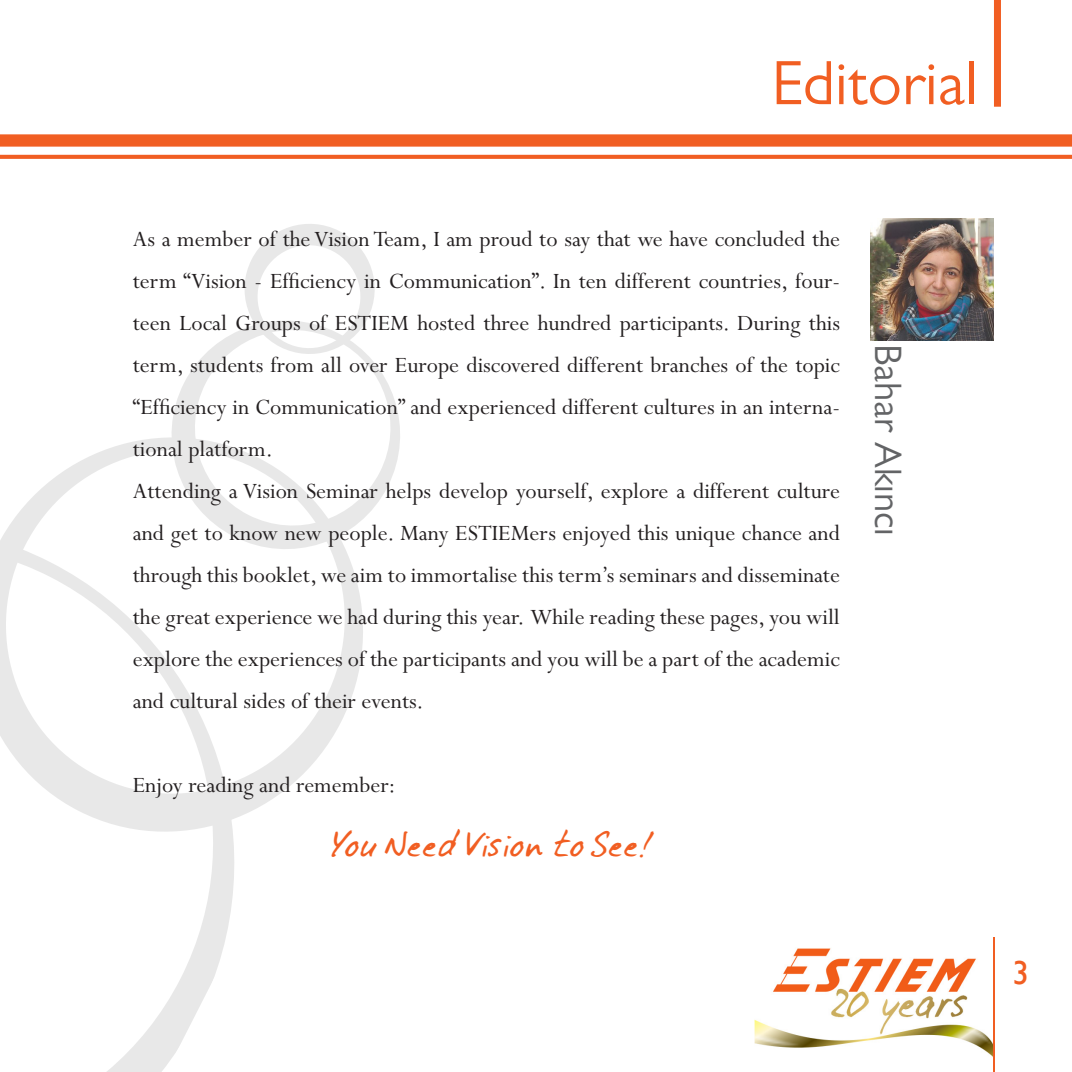
<style>
.page{position:relative;width:1072px;height:1072px;background:#fff}
.page>*{position:absolute;margin:0;border:0;box-sizing:border-box;transform-origin:0 0}
.t1{font:63px "Gill Sans MT Pro";color:#f15e22}
.t2{font:38.5px "Gill Sans MT Pro";color:#636466}
.t3{font:33.25px "Gill Sans";color:#f15e22}
.t4{font:31.5px "Dirty Darren";color:#f15e22}
.t5{font:24.5px/42px "Perpetua";color:#231f20}
</style>
<div class="page">
<svg style="left:108px;top:859px;width:126px;height:212px"></svg>
<svg style="left:0;top:438px;width:363px;height:421px"></svg>
<svg style="left:155px;top:333px;width:245px;height:232px"></svg>
<svg style="left:235px;top:224px;width:149px;height:139px"></svg>
<div style="left:0;top:134px;width:1071px;height:13px;background:#f15e22"></div>
<svg style="left:0;top:155px;width:1071px;height:4px;fill:#f15e22"></svg>
<svg style="left:994px;top:0;width:7px;height:107px"></svg>
<img style="left:755px;top:948px;width:238px;height:109px">
<hr style="left:993px;top:937px;width:1px;height:134px;background:#f15e22">
<img style="left:870px;top:218px;width:123px;height:123px">
<h1 class="t1" style="left:771px;top:45px;width:208px">Editorial</h1>
<p class="t5" style="left:133px;top:219px;width:708px">As a member of the Vision Team, I am proud to say that we have concluded the term “Vision - Efficiency in Communication”. In ten different countries, four&shy;teen Local Groups of ESTIEM hosted three hundred participants. During this term, students from all over Europe discovered different branches of the topic “Efficiency in Communication” and experienced different cultures in an interna&shy;tional platform.<br>Attending a Vision Seminar helps develop yourself, explore a different culture and get to know new people. Many ESTIEMers enjoyed this unique chance and through this booklet, we aim to immortalise this term’s seminars and disseminate the great experience we had during this year. While reading these pages, you will explore the experiences of the participants and you will be a part of the academic and cultural sides of their events.</p>
<p class="t5" style="left:133px;top:765px;width:264px">Enjoy reading and remember:</p>
<p class="t4" style="left:334px;top:826px;width:320px">You Need Vision to See!</p>
<h2 class="t2" style="left:910px;top:344px;width:193px;rotate:90deg">Bahar Akıncı</h2>
<h3 class="t3" style="left:1012px;top:953px;width:18px">3</h3>
</div>
